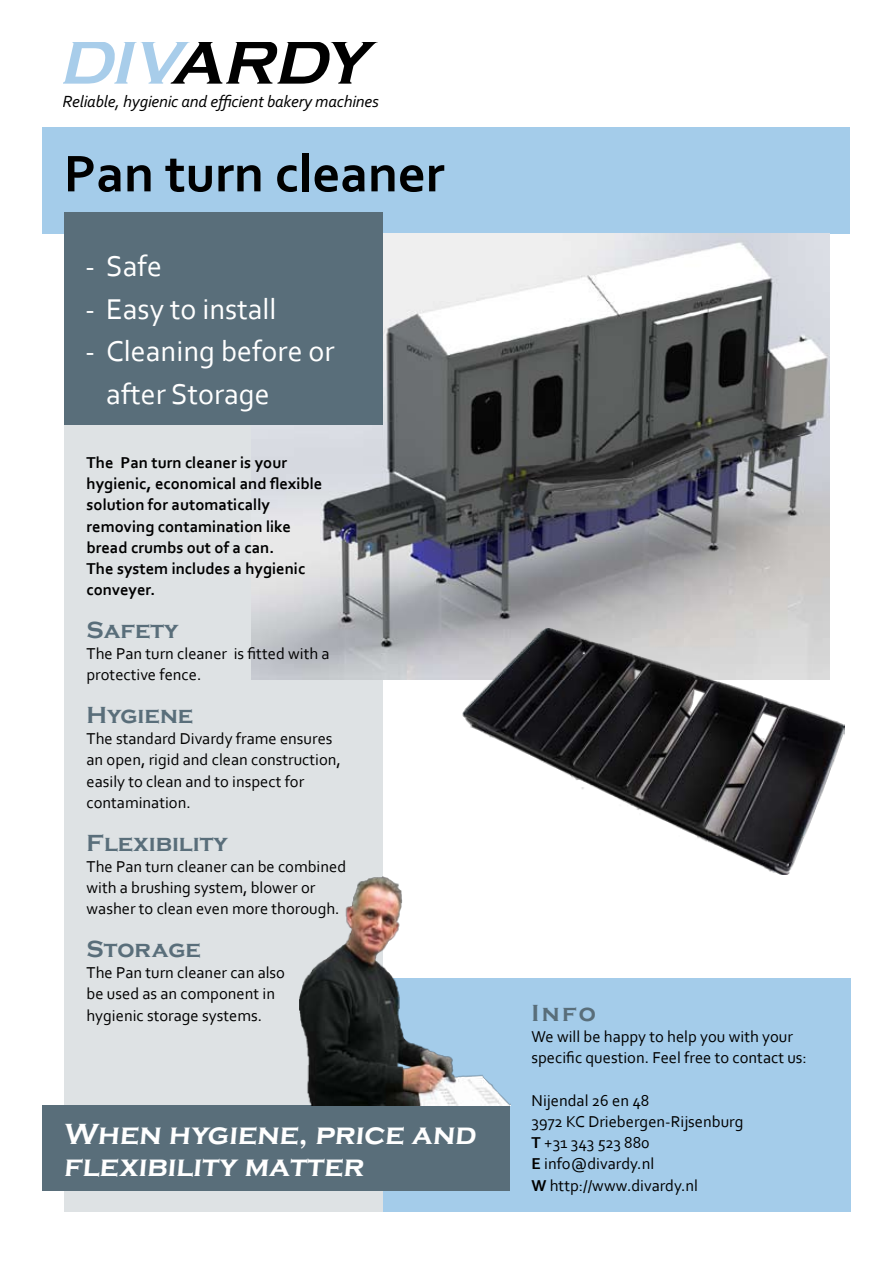
<style>
.page{position:relative;width:893px;height:1263px;background:#fff}
.page>*{position:absolute;margin:0;border:0;box-sizing:border-box;transform-origin:0 0}
.t1{font:italic 700 63.6px "Copperplate Gothic";color:#000}
.t2{font:italic 700 63.6px "Copperplate Gothic";color:#a8cdea}
.t3{font:700 54px "Corbel";color:#000}
.t4{font:30px/42.5px "Corbel";color:#fff}
.t5{font:700 30px/32px "Copperplate Gothic";color:#fff}
.t6{font:700 24px "Copperplate Gothic";color:#596e7a}
.t7{font:italic 17.1px "Corbel";letter-spacing:-.01em;color:#000}
.t8{font:16.5px/21.3px "Corbel";color:#000}
.t9{font:700 16.5px/21.3px "Corbel";color:#000}
.s1{color:#a8cdea}
.s2{font-weight:700}
</style>
<div class="page">
<div style="left:64px;top:383px;width:319px;height:829px;background:#dee2e4"></div>
<div style="left:43px;top:128px;width:807px;height:106px;background:#a4ccea"></div>
<div style="left:383px;top:978px;width:467px;height:234px;background:#a4ccea"></div>
<div style="left:43px;top:1106px;width:467px;height:85px;background:#596e7a"></div>
<img style="left:252px;top:234px;width:577px;height:446px">
<div style="left:64px;top:213px;width:319px;height:212px;background:#596e7a"></div>
<img style="left:299px;top:876px;width:211px;height:230px">
<img style="left:461px;top:628px;width:384px;height:246px">
<h1 class="t2" style="left:59px;top:27px;width:91px">DI</h1>
<p class="t7" style="left:63px;top:90px;width:318px">Reliable, hygienic and efficient bakery machines</p>
<h1 class="t1" style="left:131px;top:27px;width:254px"><span class="s1">V</span>ARDY</h1>
<h2 class="t3" style="left:64px;top:140px;width:382px">Pan turn cleaner</h2>
<h3 class="t4" style="left:85px;top:245px;width:79px">- Safe</h3>
<h3 class="t4" style="left:85px;top:287px;width:193px">- Easy to install</h3>
<h3 class="t4" style="left:106px;top:330px;width:230px;text-indent:-21px">- Cleaning before or after Storage</h3>
<p class="t9" style="left:87px;top:451px;width:237px">The Pan turn cleaner is your hygienic, economical and flexible solution for automatically removing contamination like bread crumbs out of a can.<br>The system includes a hygienic conveyer.</p>
<h3 class="t6" style="left:87px;top:617px;width:94px">Safety</h3>
<p class="t8" style="left:87px;top:643px;width:245px">The Pan turn cleaner is fitted with a protective fence.</p>
<h3 class="t6" style="left:87px;top:702px;width:108px">Hygiene</h3>
<p class="t8" style="left:87px;top:728px;width:256px">The standard Divardy frame ensures an open, rigid and clean construction, easily to clean and to inspect for contamination.</p>
<h3 class="t6" style="left:87px;top:829px;width:143px">Flexibility</h3>
<p class="t8" style="left:87px;top:855px;width:261px">The Pan turn cleaner can be combined with a brushing system, blower or washer to clean even more thorough.</p>
<h3 class="t6" style="left:87px;top:935px;width:116px">Storage</h3>
<p class="t8" style="left:87px;top:961px;width:200px">The Pan turn cleaner can also be used as an component in hygienic storage systems.</p>
<h3 class="t5" style="left:64px;top:1119px;width:417px">When hygiene, price and flexibility matter</h3>
<h3 class="t6" style="left:531px;top:999px;width:66px">Info</h3>
<p class="t8" style="left:531px;top:1025px;width:277px">We will be happy to help you with your specific question. Feel free to contact us:</p>
<p class="t8" style="left:531px;top:1089px;width:214px">Nijendal 26 en 48<br>3972 KC Driebergen-Rijsenburg<br><span class="s2">T</span> +31 343 523 880<br><span class="s2">E</span> info@divardy.nl<br><span class="s2">W</span> http://www.divardy.nl</p>
</div>
